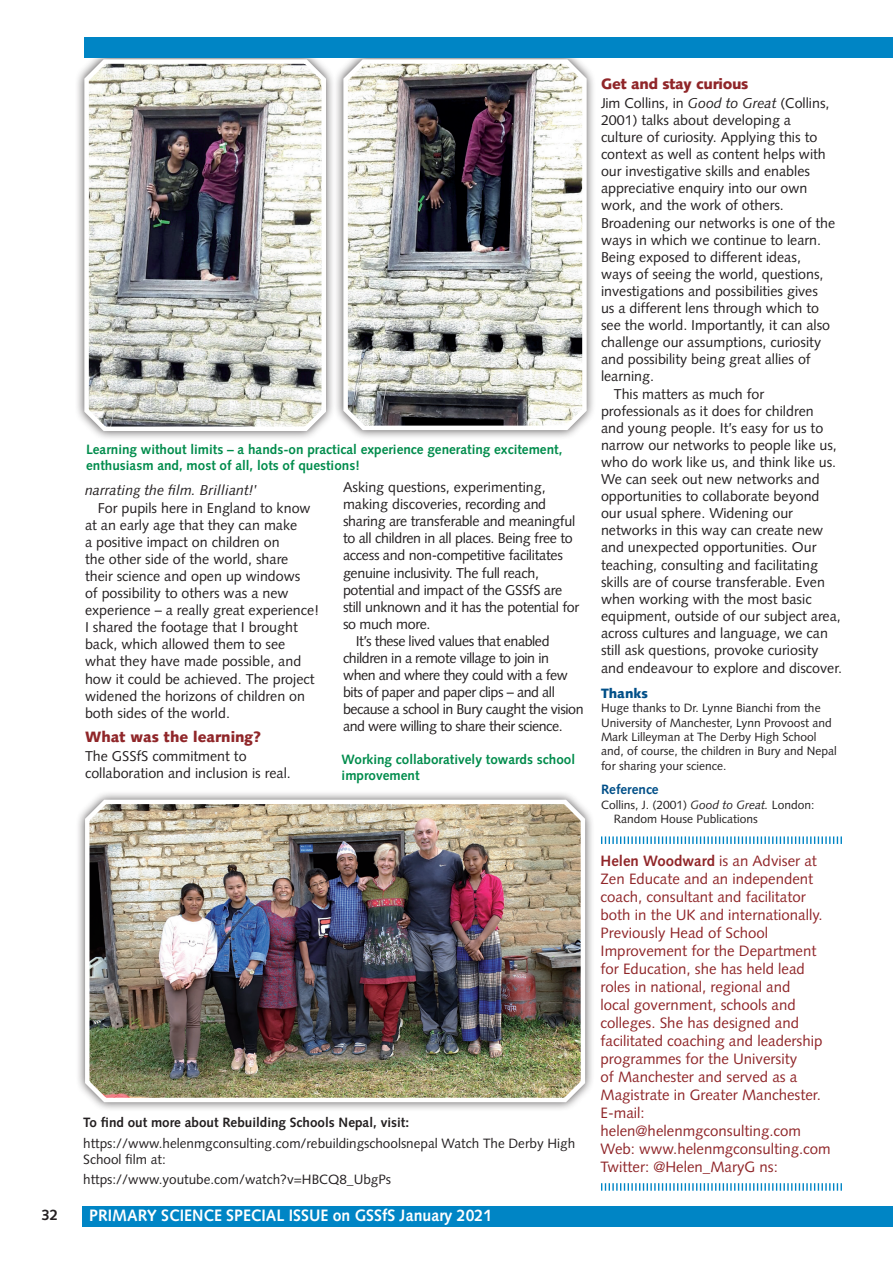
<style>
.page{position:relative;width:893px;height:1263px;background:#fff}
.page>*{position:absolute;margin:0;border:0;box-sizing:border-box;transform-origin:0 0}
.t1{font:700 16.5px "Syntax";color:#fff;scale:.96 1}
.t2{font:15px/18px "Syntax";color:#902629}
.t3{font:900 15px "Syntax";color:#902629}
.t4{font:900 15px "Syntax";letter-spacing:-.02em;color:#902629}
.t5{font:700 15px "Syntax";color:#231f20}
.t6{font:14.25px/17.1px "Syntax";color:#231f20}
.t7{font:14.25px "Syntax";letter-spacing:-.02em;color:#231f20}
.t8{font:14.25px "Syntax";letter-spacing:-.03em;color:#231f20}
.t9{font:italic 14.25px "Syntax";color:#231f20}
.t10{font:700 13.5px/16.2px "Syntax";color:#008c4c}
.t11{font:13.5px/16.2px "Syntax";color:#231f20}
.t12{font:700 13.5px "Syntax";color:#231f20}
.t13{font:700 13.5px "Syntax";color:#004f88}
.t14{font:900 13.5px "Syntax";color:#004f88}
.t15{font:12px/14.4px "Syntax";color:#231f20}
.s1{font-style:normal}
.s2{font-style:italic}
.s3{font-weight:700}
</style>
<div class="page">
<div style="left:82px;top:1206px;width:811px;height:20px;background:#0085c5"></div>
<div style="left:75px;top:790px;width:520px;height:322px;background:#231f20;opacity:.75"></div>
<img style="left:83px;top:795px;width:504px;height:309px">
<div style="left:334px;top:49px;width:263px;height:391px;background:#231f20;opacity:.75"></div>
<img style="left:341px;top:57px;width:248px;height:375px">
<div style="left:75px;top:49px;width:261px;height:391px;background:#231f20;opacity:.75"></div>
<img style="left:82px;top:55px;width:246px;height:378px">
<svg style="left:601px;top:836px;width:241px;height:8px"></svg>
<svg style="left:601px;top:1183px;width:241px;height:8px"></svg>
<div style="left:85px;top:37px;width:808px;height:20px;background:#0085c5"></div>
<p class="t10" style="left:86px;top:441px;width:478px">Learning without limits – a hands-on practical experience generating excitement, enthusiasm and, most of all, lots of questions!</p>
<p class="t9" style="left:85px;top:482px;width:174px">narrating the film. Brilliant!<span class="s1">’</span></p>
<p class="t6" style="left:98px;top:499px;width:214px">For pupils here in England to know</p>
<p class="t6" style="left:85px;top:516px;width:214px">at an early age that they can make</p>
<p class="t6" style="left:85px;top:533px;width:196px">a positive impact on children on</p>
<p class="t6" style="left:85px;top:550px;width:205px">the other side of the world, share</p>
<p class="t6" style="left:85px;top:567px;width:217px">their science and open up windows</p>
<p class="t6" style="left:85px;top:585px;width:205px">of possibility to others was a new</p>
<p class="t6" style="left:85px;top:602px;width:236px">experience – a really great experience!</p>
<p class="t6" style="left:85px;top:619px;width:214px">I shared the footage that I brought</p>
<p class="t6" style="left:85px;top:636px;width:202px">back, which allowed them to see</p>
<p class="t6" style="left:85px;top:653px;width:218px">what they have made possible, and</p>
<p class="t6" style="left:85px;top:670px;width:231px">how it could be achieved. The project</p>
<p class="t6" style="left:85px;top:687px;width:222px">widened the horizons of children on</p>
<p class="t6" style="left:85px;top:704px;width:146px">both sides of the world.</p>
<p class="t3" style="left:85px;top:728px;width:178px">What was the learning?</p>
<p class="t6" style="left:85px;top:748px;width:207px">The GSSfS commitment to collaboration and inclusion is real.</p>
<p class="t6" style="left:343px;top:479px;width:204px">Asking questions, experimenting,</p>
<p class="t6" style="left:343px;top:496px;width:205px">making discoveries, recording and</p>
<p class="t7" style="left:343px;top:513px;width:234px">sharing are transferable and meaningful</p>
<p class="t7" style="left:343px;top:530px;width:231px">to all children in all places. Being free to</p>
<p class="t7" style="left:343px;top:547px;width:221px">access and non-competitive facilitates</p>
<p class="t7" style="left:343px;top:564px;width:198px">genuine inclusivity. The full reach,</p>
<p class="t7" style="left:343px;top:581px;width:221px">potential and impact of the GSSfS are</p>
<p class="t7" style="left:343px;top:598px;width:238px">still unknown and it has the potential for</p>
<p class="t7" style="left:343px;top:615px;width:89px">so much more.</p>
<p class="t8" style="left:356px;top:633px;width:195px">It’s these lived values that enabled</p>
<p class="t8" style="left:343px;top:650px;width:207px">children in a remote village to join in</p>
<p class="t8" style="left:343px;top:667px;width:226px">when and where they could with a few</p>
<p class="t8" style="left:343px;top:684px;width:213px">bits of paper and paper clips – and all</p>
<p class="t8" style="left:343px;top:701px;width:242px">because a school in Bury caught the vision</p>
<p class="t8" style="left:343px;top:718px;width:221px">and were willing to share their science.</p>
<p class="t10" style="left:342px;top:751px;width:235px">Working collaboratively towards school improvement</p>
<p class="t12" style="left:83px;top:1115px;width:327px">To find out more about Rebuilding Schools Nepal, visit:</p>
<p class="t11" style="left:83px;top:1135px;width:493px">https://www.helenmgconsulting.com/rebuildingschoolsnepal Watch The Derby High<br>School film at:</p>
<p class="t11" style="left:83px;top:1172px;width:309px">https://www.youtube.com/watch?v=HBCQ8_UbgPs</p>
<p class="t5" style="left:41px;top:1206px;width:18px">32</p>
<p class="t1" style="left:89px;top:1206px;width:421px">PRIMARY SCIENCE SPECIAL ISSUE on GSSfS January 2021</p>
<p class="t4" style="left:601px;top:75px;width:149px">Get and stay curious</p>
<p class="t6" style="left:601px;top:94px;width:230px">Jim Collins, in <span class="s2">Good to Great</span> (Collins,</p>
<p class="t6" style="left:601px;top:111px;width:192px">2001) talks about developing a</p>
<p class="t6" style="left:601px;top:129px;width:218px">culture of curiosity. Applying this to</p>
<p class="t6" style="left:601px;top:146px;width:226px">context as well as content helps with</p>
<p class="t6" style="left:601px;top:163px;width:211px">our investigative skills and enables</p>
<p class="t6" style="left:601px;top:180px;width:208px">appreciative enquiry into our own</p>
<p class="t6" style="left:601px;top:197px;width:184px">work, and the work of others.</p>
<p class="t6" style="left:601px;top:214px;width:236px">Broadening our networks is one of the</p>
<p class="t6" style="left:601px;top:231px;width:222px">ways in which we continue to learn.</p>
<p class="t6" style="left:601px;top:248px;width:201px">Being exposed to different ideas,</p>
<p class="t6" style="left:601px;top:265px;width:224px">ways of seeing the world, questions,</p>
<p class="t6" style="left:601px;top:282px;width:218px">investigations and possibilities gives</p>
<p class="t6" style="left:601px;top:300px;width:220px">us a different lens through which to</p>
<p class="t6" style="left:601px;top:317px;width:231px">see the world. Importantly, it can also</p>
<p class="t6" style="left:601px;top:334px;width:222px">challenge our assumptions, curiosity</p>
<p class="t6" style="left:601px;top:351px;width:211px">and possibility being great allies of</p>
<p class="t6" style="left:601px;top:368px;width:55px">learning.</p>
<p class="t6" style="left:614px;top:385px;width:152px">This matters as much for</p>
<p class="t6" style="left:601px;top:402px;width:214px">professionals as it does for children</p>
<p class="t6" style="left:601px;top:419px;width:224px">and young people. It’s easy for us to</p>
<p class="t6" style="left:601px;top:436px;width:237px">narrow our networks to people like us,</p>
<p class="t6" style="left:601px;top:453px;width:237px">who do work like us, and think like us.</p>
<p class="t6" style="left:601px;top:471px;width:220px">We can seek out new networks and</p>
<p class="t6" style="left:601px;top:488px;width:220px">opportunities to collaborate beyond</p>
<p class="t6" style="left:601px;top:505px;width:194px">our usual sphere. Widening our</p>
<p class="t6" style="left:601px;top:522px;width:224px">networks in this way can create new</p>
<p class="t6" style="left:601px;top:539px;width:217px">and unexpected opportunities. Our</p>
<p class="t6" style="left:601px;top:556px;width:218px">teaching, consulting and facilitating</p>
<p class="t6" style="left:601px;top:573px;width:225px">skills are of course transferable. Even</p>
<p class="t6" style="left:601px;top:590px;width:212px">when working with the most basic</p>
<p class="t6" style="left:601px;top:607px;width:241px">equipment, outside of our subject area,</p>
<p class="t6" style="left:601px;top:624px;width:228px">across cultures and language, we can</p>
<p class="t6" style="left:601px;top:642px;width:219px">still ask questions, provoke curiosity</p>
<p class="t6" style="left:601px;top:660px;width:242px">and endeavour to explore and discover.</p>
<p class="t14" style="left:601px;top:685px;width:49px">Thanks</p>
<p class="t15" style="left:601px;top:701px;width:237px">Huge thanks to Dr. Lynne Bianchi from the University of Manchester, Lynn Provoost and Mark Lilleyman at The Derby High School and, of course, the children in Bury and Nepal for sharing your science.</p>
<p class="t13" style="left:601px;top:782px;width:59px">Reference</p>
<p class="t15" style="left:614px;top:797px;width:202px;text-indent:-13px">Collins, J. (2001) <span class="s2">Good to Great.</span> London:<br>Random House Publications</p>
<p class="t2" style="left:601px;top:852px;width:232px"><span class="s3">Helen Woodward</span> is an Adviser at<br>Zen Educate and an independent coach, consultant and facilitator both in the UK and internationally.<br>Previously Head of School<br>Improvement for the Department for Education, she has held lead roles in national, regional and<br>local government, schools and colleges. She has designed and facilitated coaching and leadership programmes for the University<br>of Manchester and served as a<br>Magistrate in Greater Manchester.<br>E-mail: helen@helenmgconsulting.com<br>Web: www.helenmgconsulting.com<br>Twitter: @Helen_MaryG ns:</p>
</div>
